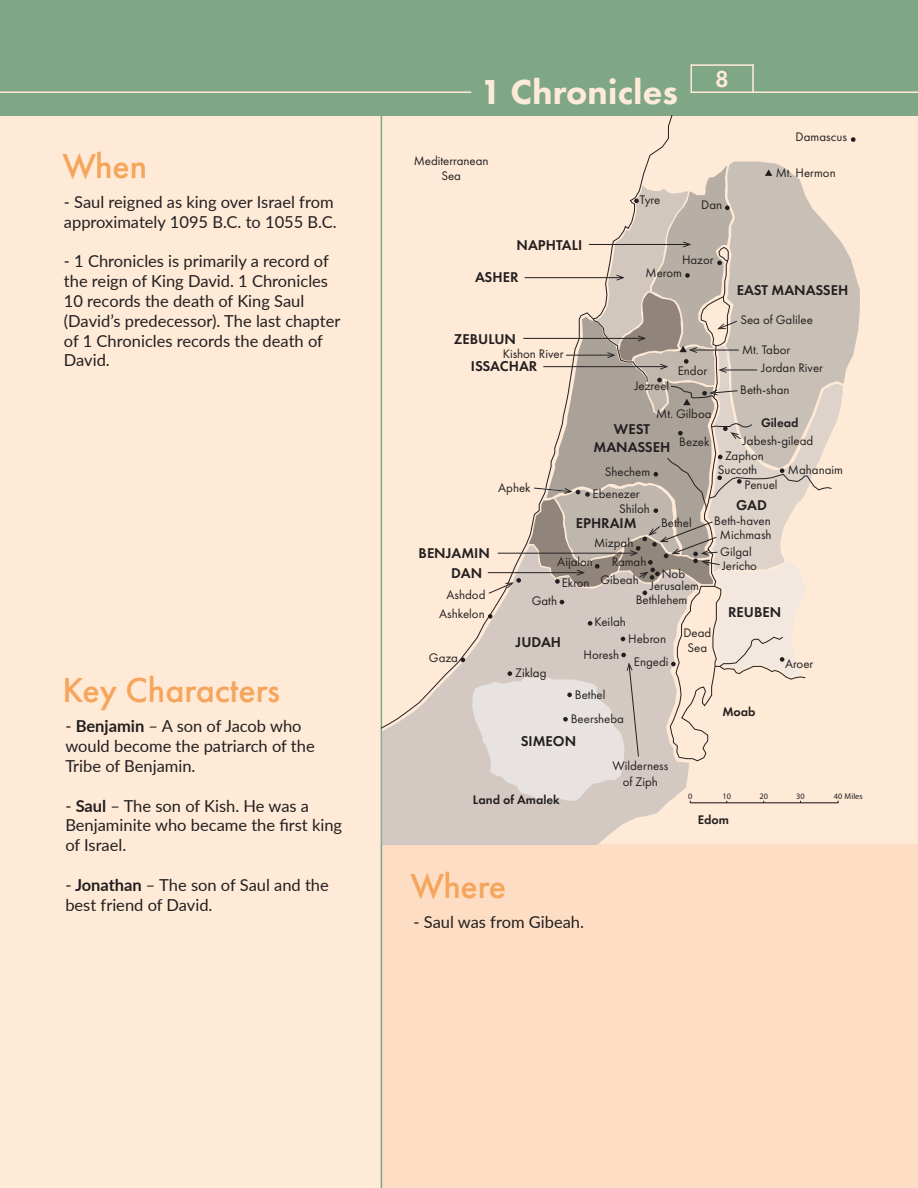
<style>
.page{position:relative;width:918px;height:1188px;background:#feead7}
.page>*{position:absolute;margin:0;border:0;box-sizing:border-box;transform-origin:0 0}
.t1{font:500 36px "Futura PT";color:#f6a55c}
.t2{font:800 36px "Futura PT";color:#fdead7}
.t3{font:600 24px "Futura PT";color:#fdead7}
.t4{font:16.5px/19.8px "Lato";color:#231f20}
.t5{font:600 14.7px/17.7px "Futura PT";color:#231f20;text-align:center}
.t6{font:12.9px/15.5px "Futura PT";color:#231f20;text-align:center}
.t7{font:600 12.9px "Futura PT";color:#231f20}
.t8{font:8.25px "Myriad Pro";color:#231f20}
.s1{font-weight:700}
</style>
<div class="page">
<div style="left:0;top:0;width:918px;height:115px;background:#7fa685"></div>
<div style="left:381px;top:845px;width:537px;height:343px;background:#fddec4"></div>
<hr style="left:381px;top:115px;width:1px;height:1073px;background:#7fa685">
<svg style="left:381px;top:730px;width:317px;height:115px;background:#d8cdc4"></svg>
<svg style="left:381px;top:115px;width:294px;height:615px"></svg>
<svg style="left:851px;top:137px;width:5px;height:5px"></svg>
<svg style="left:461px;top:658px;width:4px;height:4px"></svg>
<svg style="left:473px;top:161px;width:387px;height:643px"></svg>
<hr style="left:0;top:91px;width:471px;height:2px;background:#feead7">
<hr style="left:691px;top:91px;width:227px;height:2px;background:#feead7">
<hr style="left:691px;top:64px;width:63px;height:2px;background:#feead7">
<hr style="left:752px;top:64px;width:2px;height:28px;background:#feead7">
<svg style="left:691px;top:64px;width:1px;height:27px"></svg>
<h1 class="t1" style="left:63px;top:145px;width:86px">When</h1>
<p class="t4" style="left:64px;top:191px;width:274px">- Saul reigned as king over Israel from approximately 1095 B.C. to 1055 B.C.</p>
<p class="t4" style="left:64px;top:251px;width:278px">- 1 Chronicles is primarily a record of the reign of King David. 1 Chronicles<br>10 records the death of King Saul (David’s predecessor). The last chapter of 1 Chronicles records the death of<br>David.</p>
<h1 class="t2" style="left:481px;top:70px;width:199px">1 Chronicles</h1>
<h2 class="t3" style="left:715px;top:64px;width:15px">8</h2>
<p class="t6" style="left:414px;top:153px;width:76px">Mediterranean<br>Sea</p>
<p class="t6" style="left:640px;top:192px;width:22px">Tyre</p>
<p class="t6" style="left:701px;top:197px;width:22px">Dan</p>
<p class="t6" style="left:796px;top:129px;width:53px">Damascus</p>
<p class="t6" style="left:776px;top:165px;width:62px">Mt. Hermon</p>
<p class="t5" style="left:517px;top:236px;width:67px">NAPHTALI</p>
<p class="t5" style="left:475px;top:268px;width:45px">ASHER</p>
<p class="t5" style="left:454px;top:330px;width:64px">ZEBULUN</p>
<p class="t6" style="left:503px;top:346px;width:62px">Kishon River</p>
<p class="t5" style="left:471px;top:358px;width:68px">ISSACHAR</p>
<p class="t6" style="left:682px;top:252px;width:33px">Hazor</p>
<p class="t6" style="left:646px;top:265px;width:38px">Merom</p>
<p class="t6" style="left:678px;top:363px;width:31px">Endor</p>
<p class="t5" style="left:737px;top:281px;width:113px">EAST MANASSEH</p>
<p class="t6" style="left:740px;top:312px;width:74px">Sea of Galilee</p>
<p class="t6" style="left:742px;top:342px;width:50px">Mt. Tabor</p>
<p class="t6" style="left:762px;top:360px;width:63px">Jordan River</p>
<p class="t6" style="left:635px;top:378px;width:36px">Jezreel</p>
<p class="t6" style="left:740px;top:382px;width:51px">Beth-shan</p>
<p class="t6" style="left:656px;top:406px;width:57px">Mt. Gilboa</p>
<p class="t7" style="left:761px;top:414px;width:39px">Gilead</p>
<p class="t5" style="left:594px;top:420px;width:78px">WEST<br>MANASSEH</p>
<p class="t6" style="left:743px;top:433px;width:72px">Jabesh-gilead</p>
<p class="t6" style="left:679px;top:434px;width:32px">Bezek</p>
<p class="t6" style="left:725px;top:448px;width:40px">Zaphon</p>
<p class="t6" style="left:745px;top:477px;width:34px">Penuel</p>
<p class="t6" style="left:718px;top:462px;width:41px">Succoth</p>
<p class="t6" style="left:788px;top:462px;width:57px">Mahanaim</p>
<p class="t6" style="left:605px;top:464px;width:47px">Shechem</p>
<p class="t6" style="left:498px;top:480px;width:34px">Aphek</p>
<p class="t6" style="left:593px;top:486px;width:49px">Ebenezer</p>
<p class="t6" style="left:594px;top:535px;width:41px">Mizpah</p>
<p class="t5" style="left:736px;top:496px;width:32px">GAD</p>
<p class="t6" style="left:619px;top:501px;width:32px">Shiloh</p>
<p class="t6" style="left:661px;top:514px;width:32px">Bethel</p>
<p class="t6" style="left:714px;top:513px;width:58px">Beth-haven</p>
<p class="t5" style="left:576px;top:514px;width:62px">EPHRAIM</p>
<p class="t6" style="left:720px;top:527px;width:53px">Michmash</p>
<p class="t6" style="left:720px;top:544px;width:33px">Gilgal</p>
<p class="t5" style="left:451px;top:543px;width:40px;line-height:19.8px;text-align:left;text-indent:-33px">BENJAMIN<br>DAN</p>
<p class="t6" style="left:557px;top:554px;width:37px">Aijalon</p>
<p class="t6" style="left:601px;top:552px;width:47px;line-height:18.8px;text-align:left;text-indent:11px">Ramah<br>Gibeah</p>
<p class="t6" style="left:722px;top:558px;width:36px">Jericho</p>
<p class="t6" style="left:662px;top:566px;width:25px">Nob</p>
<p class="t6" style="left:562px;top:575px;width:29px">Ekron</p>
<p class="t6" style="left:650px;top:578px;width:51px">Jerusalem</p>
<p class="t6" style="left:439px;top:585px;width:48px;line-height:19.6px">Ashdod<br>Ashkelon</p>
<p class="t6" style="left:429px;top:650px;width:31px">Gaza</p>
<p class="t6" style="left:636px;top:592px;width:53px">Bethlehem</p>
<p class="t6" style="left:532px;top:593px;width:27px">Gath</p>
<p class="t5" style="left:728px;top:603px;width:55px">REUBEN</p>
<p class="t6" style="left:595px;top:614px;width:33px">Keilah</p>
<p class="t6" style="left:683px;top:625px;width:29px">Dead<br>Sea</p>
<p class="t6" style="left:628px;top:631px;width:39px">Hebron</p>
<p class="t5" style="left:516px;top:633px;width:47px">JUDAH</p>
<p class="t6" style="left:584px;top:647px;width:37px">Horesh</p>
<p class="t6" style="left:634px;top:654px;width:36px">Engedi</p>
<p class="t6" style="left:785px;top:656px;width:30px">Aroer</p>
<p class="t6" style="left:515px;top:665px;width:33px">Ziklag</p>
<h1 class="t1" style="left:63px;top:669px;width:219px">Key Characters</h1>
<p class="t4" style="left:65px;top:716px;width:251px">- <span class="s1">Benjamin</span> – A son of Jacob who would become the patriarch of the<br>Tribe of Benjamin.</p>
<p class="t4" style="left:65px;top:795px;width:278px">- <span class="s1">Saul</span> – The son of Kish. He was a<br>Benjaminite who became the first king of Israel.</p>
<p class="t4" style="left:65px;top:874px;width:265px">- <span class="s1">Jonathan</span> – The son of Saul and the best friend of David.</p>
<h1 class="t1" style="left:411px;top:865px;width:97px">Where</h1>
<p class="t4" style="left:414px;top:912px;width:172px">- Saul was from Gibeah.</p>
<p class="t6" style="left:571px;top:682px;width:55px;line-height:24.5px;text-align:left;text-indent:4px">Bethel<br>Beersheba</p>
<p class="t7" style="left:722px;top:703px;width:35px">Moab</p>
<p class="t5" style="left:521px;top:732px;width:57px">SIMEON</p>
<p class="t6" style="left:612px;top:758px;width:57px">Wilderness of Ziph</p>
<p class="t8" style="left:688px;top:791px;width:6px">0</p>
<p class="t8" style="left:723px;top:791px;width:10px">10</p>
<p class="t8" style="left:760px;top:791px;width:10px">20</p>
<p class="t8" style="left:796px;top:791px;width:10px">30</p>
<p class="t8" style="left:834px;top:791px;width:30px">40 Miles</p>
<p class="t7" style="left:473px;top:791px;width:88px">Land of Amalek</p>
<p class="t7" style="left:698px;top:811px;width:33px">Edom</p>
</div>
